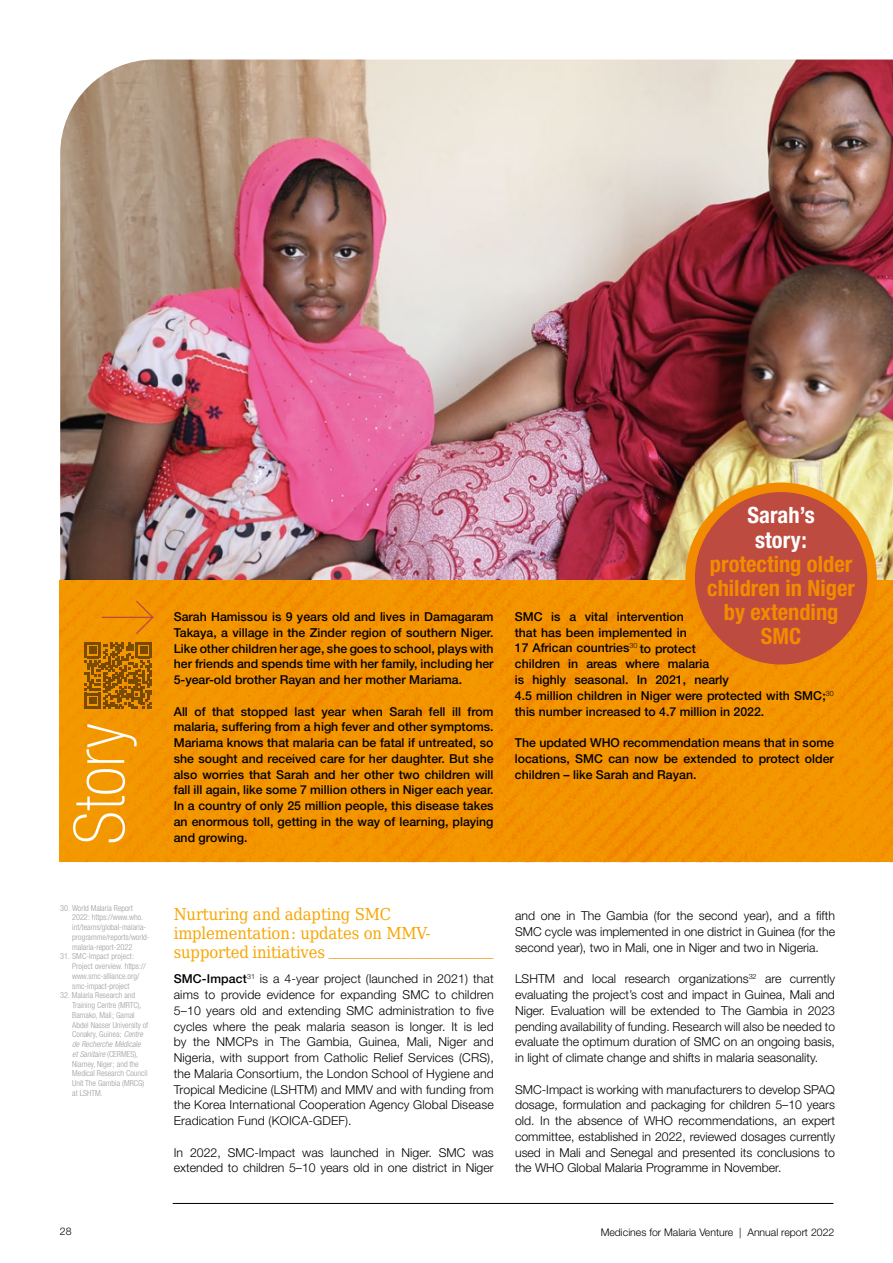
<style>
.page{position:relative;width:893px;height:1263px;background:#fff}
.page>*{position:absolute;margin:0;border:0;box-sizing:border-box;transform-origin:0 0}
.t1{font:100 condensed 70.5px "Helvetica Neue LT Std";color:#fff}
.t2{font:700 condensed 22.5px/24px "Helvetica Neue LT Std";color:#f28b00;text-align:center}
.t3{font:700 condensed 22.5px/24px "Helvetica Neue LT Std";color:#fff;text-align:center}
.t4{font:16.5px/18.8px "DejaVu Serif Condensed";letter-spacing:-.01em;color:#f7a600}
.t5{font:16.5px "DejaVu Serif Condensed";letter-spacing:-.01em;color:#f28b00}
.t6{font:300 12.3px/15.8px "Helvetica Neue LT Std";color:#000;text-align:justify}
.t7{font:500 12.3px/15.8px "Helvetica Neue LT Std";color:#000;text-align:justify}
.t8{font:300 10.5px "Helvetica Neue LT Std";color:#000}
.t9{font:300 condensed 8.25px/9.8px "Helvetica Neue LT Std";color:#9d9d9c}
.s1{font-style:italic}
.s2{color:#f7a600}
.s3{font-weight:500}
</style>
<div class="page">
<img style="left:60px;top:60px;width:833px;height:521px">
<img style="left:60px;top:581px;width:833px;height:281px">
<hr style="left:102px;top:617px;width:52px;height:1px;background:#be4b40">
<svg style="left:135px;top:599px;width:20px;height:36px"></svg>
<svg style="left:686px;top:484px;width:190px;height:189px;background:#cf6a38"></svg>
<svg style="left:85px;top:642px;width:67px;height:67px;background:#a66600"></svg>
<hr style="left:173px;top:1203px;width:660px;height:1px;background:#000">
<h1 class="t1" style="left:60px;top:845px;width:123px;rotate:-90deg">Story</h1>
<p class="t9" style="left:72px;top:903px;width:79px;text-indent:-12px">30. World Malaria Report<br>2022: https://www.who. int/teams/global-malaria&shy;programme/reports/world&shy;malaria-report-2022</p>
<p class="t9" style="left:72px;top:951px;width:75px;text-indent:-12px">31. SMC-Impact project:<br>Project overview. https:// www.smc-alliance.org/ smc-impact-project</p>
<p class="t9" style="left:72px;top:990px;width:78px;text-indent:-12px">32. Malaria Research and<br>Training Centre (MRTC),<br>Bamako, Mali; Gamal<br>Abdel Nasser University of<br>Conakry, Guinea; <span class="s1">Centre de Recherche Médicale<br>et Sanitaire</span> (CERMES),<br>Niamey, Niger; and the<br>Medical Research Council<br>Unit The Gambia (MRCG) at LSHTM.</p>
<p class="t7" style="left:174px;top:609px;width:321px">Sarah Hamissou is 9 years old and lives in Damagaram Takaya, a village in the Zinder region of southern Niger.<br>Like other children her age, she goes to school, plays with her friends and spends time with her family, including her 5-year-old brother Rayan and her mother Mariama.</p>
<p class="t7" style="left:174px;top:703px;width:321px">All of that stopped last year when Sarah fell ill from malaria, suffering from a high fever and other symptoms.<br>Mariama knows that malaria can be fatal if untreated, so she sought and received care for her daughter. But she also worries that Sarah and her other two children will fall ill again, like some 7 million others in Niger each year.<br>In a country of only 25 million people, this disease takes an enormous toll, getting in the way of learning, playing and growing.</p>
<h2 class="t3" style="left:748px;top:503px;width:69px">Sarah’s story:</h2>
<h2 class="t2" style="left:707px;top:551px;width:149px">protecting older children in Niger by extending<br>SMC</h2>
<p class="t7" style="left:515px;top:609px;width:321px;text-align:left">SMC is a vital intervention<br>that has been implemented in<br>17 African countries<sup>30</sup> to protect<br>children in areas where malaria<br>is highly seasonal. In 2021, nearly<br>4.5 million children in Niger were protected with SMC;<sup>30 </sup>this number increased to 4.7 million in 2022.</p>
<p class="t7" style="left:515px;top:735px;width:321px">The updated WHO recommendation means that in some locations, SMC can now be extended to protect older children – like Sarah and Rayan.</p>
<h3 class="t4" style="left:174px;top:903px;width:258px">Nurturing and adapting SMC implementation : updates on MMV-</h3>
<h3 class="t5" style="left:174px;top:934px;width:321px"><span class="s2">supported initiatives</span> _______________________</h3>
<p class="t6" style="left:174px;top:971px;width:321px"><span class="s3">SMC-Impact</span><sup>31</sup> is a 4-year project (launched in 2021) that aims to provide evidence for expanding SMC to children 5–10 years old and extending SMC administration to five cycles where the peak malaria season is longer. It is led by the NMCPs in The Gambia, Guinea, Mali, Niger and Nigeria, with support from Catholic Relief Services (CRS), the Malaria Consortium, the London School of Hygiene and Tropical Medicine (LSHTM) and MMV and with funding from the Korea International Cooperation Agency Global Disease Eradication Fund (KOICA-GDEF).</p>
<p class="t6" style="left:174px;top:1144px;width:321px">In 2022, SMC-Impact was launched in Niger. SMC was extended to children 5–10 years old in one district in Niger</p>
<p class="t6" style="left:515px;top:908px;width:321px">and one in The Gambia (for the second year), and a fifth SMC cycle was implemented in one district in Guinea (for the second year), two in Mali, one in Niger and two in Nigeria.</p>
<p class="t6" style="left:515px;top:971px;width:322px">LSHTM and local research organizations<sup>32</sup> are currently evaluating the project’s cost and impact in Guinea, Mali and Niger. Evaluation will be extended to The Gambia in 2023 pending availability of funding. Research will also be needed to evaluate the optimum duration of SMC on an ongoing basis, in light of climate change and shifts in malaria seasonality.</p>
<p class="t6" style="left:515px;top:1081px;width:321px">SMC-Impact is working with manufacturers to develop SPAQ dosage, formulation and packaging for children 5–10 years old. In the absence of WHO recommendations, an expert committee, established in 2022, reviewed dosages currently used in Mali and Senegal and presented its conclusions to the WHO Global Malaria Programme in November.</p>
<p class="t8" style="left:60px;top:1225px;width:13px">28</p>
<p class="t8" style="left:601px;top:1226px;width:235px">Medicines for Malaria Venture | Annual report 2022</p>
</div>
